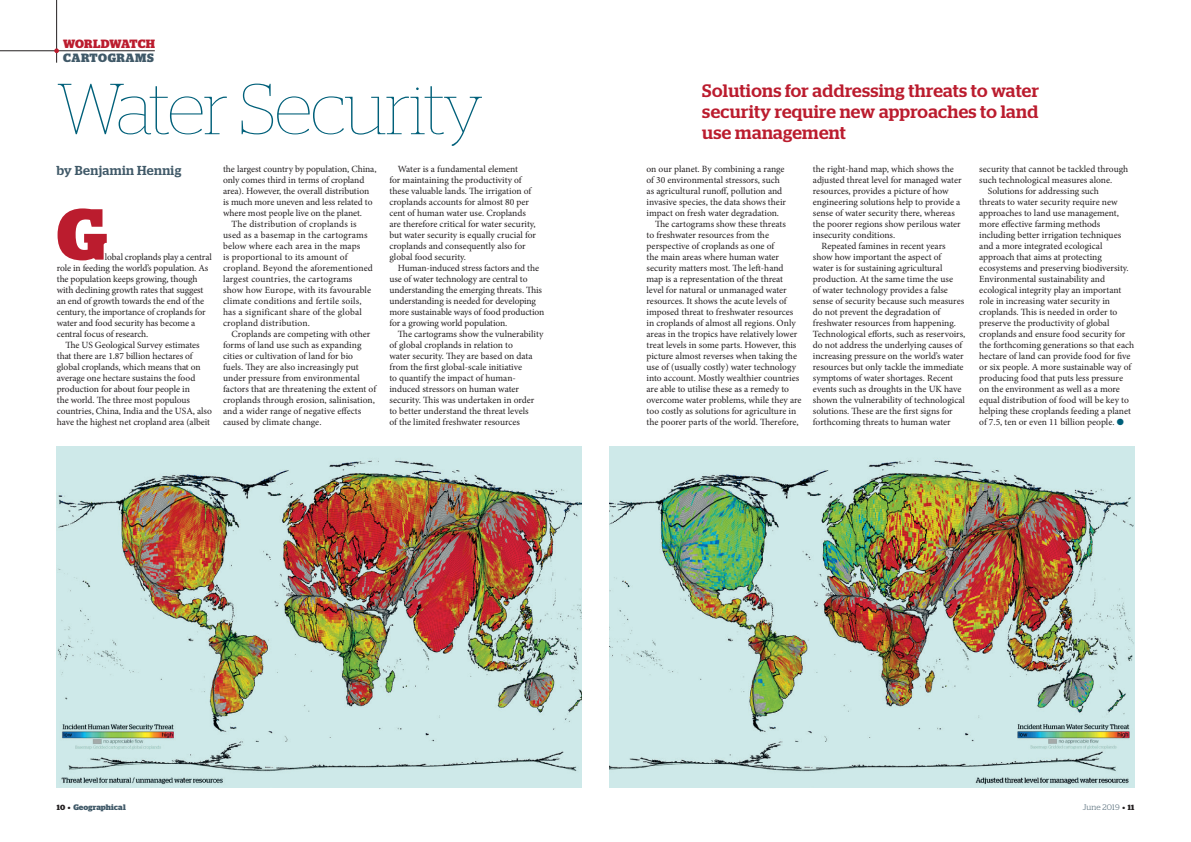
<style>
.page{position:relative;width:1191px;height:842px;background:#fff}
.page>*{position:absolute;margin:0;border:0;box-sizing:border-box;transform-origin:0 0}
.t1{font:100 72px "Stag";letter-spacing:-.02em;color:#00607a}
.Default{font:700 72px "Stag";color:#bb1c2e}
.PullQuote{font:500 18px/21px "Stag";letter-spacing:.02em;color:#bb1c2e;text-align:justify}
.Standfirst{font:500 13px "Stag";letter-spacing:.03em;color:#405968}
.t2{font:700 12px "Stag";letter-spacing:.02em;color:#bb1c2e}
.t3{font:700 12px "Stag";letter-spacing:.05em;color:#405968}
.Default-2{font:9.5px/11px "Minion Pro";letter-spacing:-.005em;color:#231f20}
.Default-3{font:9.5px/11px "Minion Pro";letter-spacing:.015em;color:#231f20}
.t4{font:700 8px "Stag";letter-spacing:-.005em;color:#405968}
.t5{font:300 8px "Stag";letter-spacing:.025em;color:#405968}
.s1{color:#00607a}
.s2{font-size:7.5px;color:#231f20}
.s3{font-weight:700;font-size:7.5px;color:#231f20}
</style>
<div class="page">
<hr style="left:56px;top:0;width:1px;height:63px;background:#231f20">
<hr style="left:0;top:51px;width:155px;height:1px;background:#231f20">
<svg style="left:54px;top:48px;width:5px;height:5px"></svg>
<img style="left:57px;top:447px;width:1077px;height:341px">
<img style="left:57px;top:719px;width:145px;height:31px">
<img style="left:988px;top:719px;width:146px;height:31px">
<div style="left:582px;top:436px;width:26px;height:365px;background:#fff"></div>
<p class="t2" style="left:63px;top:37px;width:94px">WORLDWATCH</p>
<p class="t3" style="left:63px;top:51px;width:92px">CARTOGRAMS</p>
<p class="t1" style="left:57px;top:69px;width:428px">Water Security</p>
<p class="Standfirst" style="left:57px;top:163px;width:126px">by Benjamin Hennig</p>
<p class="Default" style="left:57px;top:192px;width:52px">G</p>
<p class="Default-2" style="left:57px;top:251px;width:156px;text-indent:48px">lobal croplands play a central role in feeding the world’s population. As the population keeps growing, though with declining growth rates that suggest an end of growth towards the end of the century, the importance of croplands for water and food security has become a central focus of research.</p>
<p class="Default-2" style="left:57px;top:339px;width:156px;text-indent:9px">The US Geological Survey estimates that there are 1.87 billion hectares of global croplands, which means that on average one hectare sustains the food production for about four people in<br>the world. The three most populous countries, China, India and the USA, also have the highest net cropland area (albeit</p>
<p class="Default-2" style="left:223px;top:163px;width:155px">the largest country by population, China, only comes third in terms of cropland area). However, the overall distribution is much more uneven and less related to where most people live on the planet.</p>
<p class="Default-3" style="left:223px;top:218px;width:151px;text-indent:9px">The distribution of croplands is used as a basemap in the cartograms below where each area in the maps<br>is proportional to its amount of cropland. Beyond the aforementioned largest countries, the cartograms show how Europe, with its favourable climate conditions and fertile soils, has a significant share of the global cropland distribution.</p>
<p class="Default-2" style="left:223px;top:328px;width:155px;text-indent:9px">Croplands are competing with other forms of land use such as expanding cities or cultivation of land for bio<br>fuels. They are also increasingly put under pressure from environmental factors that are threatening the extent of croplands through erosion, salinisation, and a wider range of negative effects caused by climate change.</p>
<p class="Default-2" style="left:389px;top:163px;width:148px;text-indent:9px">Water is a fundamental element<br>for maintaining the productivity of these valuable lands. The irrigation of croplands accounts for almost 80 per cent of human water use. Croplands are therefore critical for water security, but water security is equally crucial for croplands and consequently also for global food security.</p>
<p class="Default-2" style="left:389px;top:262px;width:156px;text-indent:9px">Human-induced stress factors and the use of water technology are central to understanding the emerging threats. This understanding is needed for developing more sustainable ways of food production for a growing world population.</p>
<p class="Default-2" style="left:389px;top:328px;width:155px;text-indent:9px">The cartograms show the vulnerability of global croplands in relation to<br>water security. They are based on data from the first global-scale initiative<br>to quantify the impact of human&shy;induced stressors on human water security. This was undertaken in order to better understand the threat levels<br>of the limited freshwater resources</p>
<p class="PullQuote" style="left:702px;top:80px;width:338px">Solutions for addressing threats to water security require new approaches to land use management</p>
<p class="Default-2" style="left:646px;top:163px;width:141px">on our planet. By combining a range of 30 environmental stressors, such as agricultural runoff, pollution and invasive species, the data shows their impact on fresh water degradation.</p>
<p class="Default-2" style="left:646px;top:218px;width:156px;text-indent:9px">The cartograms show these threats<br>to freshwater resources from the perspective of croplands as one of<br>the main areas where human water security matters most. The left-hand map is a representation of the threat level for natural or unmanaged water resources. It shows the acute levels of imposed threat to freshwater resources in croplands of almost all regions. Only areas in the tropics have relatively lower treat levels in some parts. However, this picture almost reverses when taking the use of (usually costly) water technology into account. Mostly wealthier countries are able to utilise these as a remedy to overcome water problems, while they are too costly as solutions for agriculture in the poorer parts of the world. Therefore,</p>
<p class="Default-2" style="left:813px;top:163px;width:150px">the right-hand map, which shows the adjusted threat level for managed water resources, provides a picture of how engineering solutions help to provide a sense of water security there, whereas the poorer regions show perilous water insecurity conditions.</p>
<p class="Default-2" style="left:813px;top:240px;width:154px;text-indent:9px">Repeated famines in recent years show how important the aspect of<br>water is for sustaining agricultural production. At the same time the use<br>of water technology provides a false sense of security because such measures do not prevent the degradation of freshwater resources from happening.<br>Technological efforts, such as reservoirs, do not address the underlying causes of increasing pressure on the world’s water resources but only tackle the immediate symptoms of water shortages. Recent events such as droughts in the UK have shown the vulnerability of technological solutions. These are the first signs for forthcoming threats to human water</p>
<p class="Default-2" style="left:979px;top:163px;width:151px">security that cannot be tackled through such technological measures alone.</p>
<p class="Default-2" style="left:979px;top:185px;width:156px;text-indent:9px">Solutions for addressing such<br>threats to water security require new approaches to land use management, more effective farming methods including better irrigation techniques and a more integrated ecological approach that aims at protecting ecosystems and preserving biodiversity.<br>Environmental sustainability and ecological integrity play an important role in increasing water security in croplands. This is needed in order to preserve the productivity of global croplands and ensure food security for the forthcoming generations so that each hectare of land can provide food for five or six people. A more sustainable way of producing food that puts less pressure on the environment as well as a more equal distribution of food will be key to helping these croplands feeding a planet of 7.5, ten or even 11 billion people. <span class="s1">●</span></p>
<p class="t4" style="left:57px;top:803px;width:70px"><span class="s2">10 •</span> Geographical</p>
<p class="t5" style="left:1082px;top:802px;width:53px">June 2019 <span class="s3">• 11</span></p>
</div>
